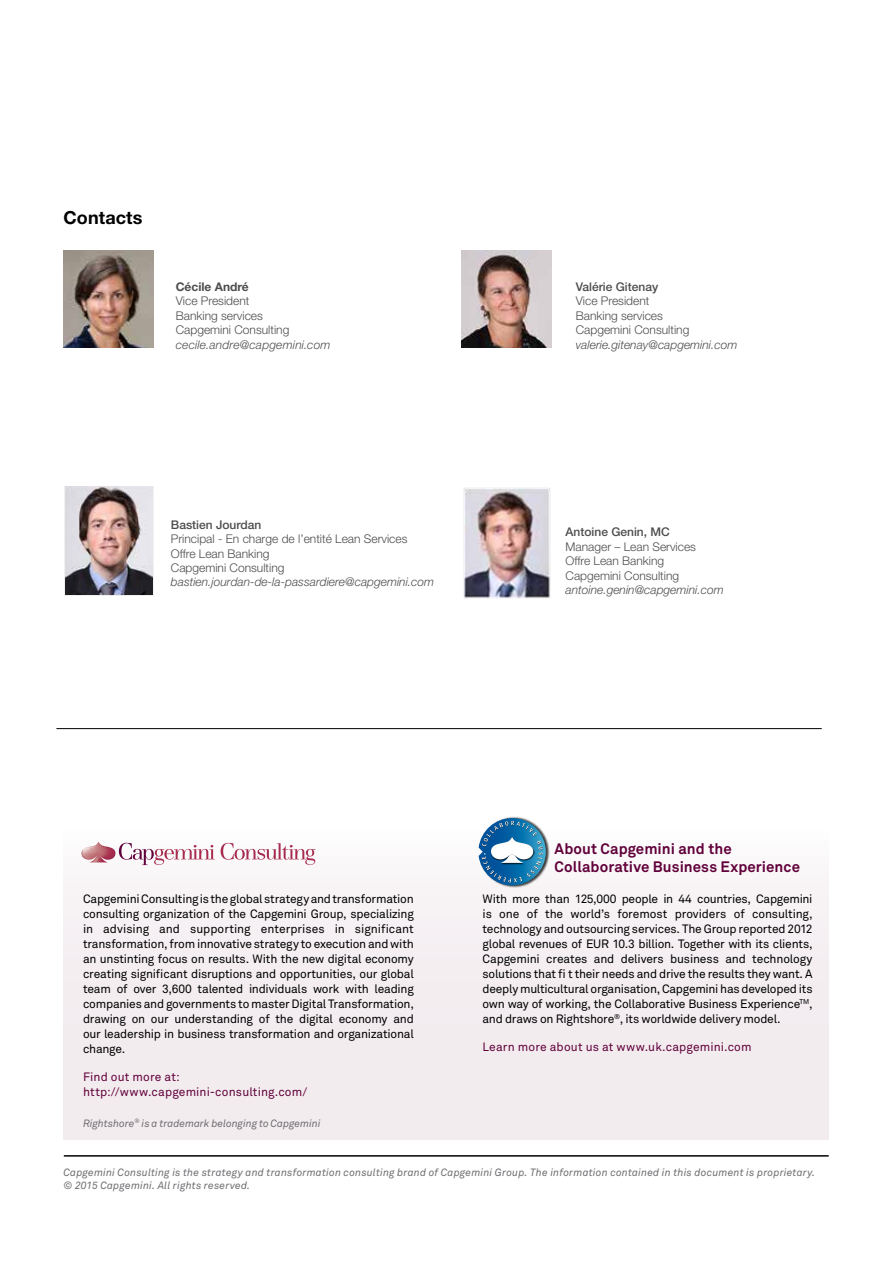
<style>
.page{position:relative;width:893px;height:1263px;background:#fff}
.page>*{position:absolute;margin:0;border:0;box-sizing:border-box;transform-origin:0 0}
.t1{font:700 18px "Helvetica Neue LT Std";letter-spacing:.005em;color:#000}
.t2{font:700 15px/18px "Akkurat Pro";letter-spacing:.005em;color:#60003a}
.t3{font:12px/15px "Akkurat Pro";letter-spacing:-.02em;color:#000;text-align:justify}
.t4{font:300 12px/14.4px "Helvetica Neue LT Std";color:#4d4d4f}
.t5{font:italic 300 12px "Helvetica Neue LT Std";color:#4d4d4f}
.t6{font:12px/15px "Akkurat Pro";letter-spacing:.01em;color:#60003a}
.t7{font:500 12px "Helvetica Neue LT Std";color:#4d4d4f}
.t8{font:700 12px "Helvetica Neue LT Std";color:#4d4d4f}
.t9{font:italic 10.5px/13.5px "Akkurat Pro";letter-spacing:.01em;color:#6d6e71}
</style>
<div class="page">
<div style="left:64px;top:810px;width:765px;height:329px;background:linear-gradient(to bottom,#fbfafb,#f0e7eb)"></div>
<svg style="left:221px;top:843px;width:94px;height:22px"></svg>
<svg style="left:82px;top:842px;width:133px;height:23px"></svg>
<img style="left:478px;top:815px;width:72px;height:73px">
<img style="left:479px;top:818px;width:67px;height:67px">
<hr style="left:64px;top:1155px;width:764px;height:1px;background:#000">
<hr style="left:57px;top:728px;width:764px;height:1px;background:#000">
<img style="left:64px;top:251px;width:89px;height:97px">
<img style="left:65px;top:486px;width:88px;height:110px">
<img style="left:463px;top:488px;width:88px;height:110px">
<img style="left:462px;top:251px;width:89px;height:97px">
<h1 class="t1" style="left:64px;top:206px;width:80px">Contacts</h1>
<p class="t8" style="left:176px;top:279px;width:75px">Cécile André</p>
<p class="t4" style="left:176px;top:294px;width:115px">Vice President<br>Banking services<br>Capgemini Consulting</p>
<p class="t5" style="left:176px;top:337px;width:156px">cecile.andre@capgemini.com</p>
<p class="t7" style="left:171px;top:517px;width:92px">Bastien Jourdan</p>
<p class="t4" style="left:171px;top:531px;width:238px">Principal - En charge de l’entité Lean Services<br>Offre Lean Banking<br>Capgemini Consulting</p>
<p class="t5" style="left:171px;top:575px;width:265px">bastien.jourdan-de-la-passardiere@capgemini.com</p>
<p class="t7" style="left:576px;top:279px;width:84px">Valérie Gitenay</p>
<p class="t4" style="left:576px;top:294px;width:115px">Vice President<br>Banking services<br>Capgemini Consulting</p>
<p class="t5" style="left:576px;top:337px;width:163px">valerie.gitenay@capgemini.com</p>
<p class="t7" style="left:566px;top:525px;width:106px">Antoine Genin, MC</p>
<p class="t4" style="left:566px;top:539px;width:132px">Manager – Lean Services<br>Offre Lean Banking<br>Capgemini Consulting</p>
<p class="t5" style="left:566px;top:582px;width:160px">antoine.genin@capgemini.com</p>
<p class="t3" style="left:83px;top:892px;width:332px">Capgemini Consulting is the global strategy and transformation consulting organization of the Capgemini Group, specializing in advising and supporting enterprises in significant transformation, from innovative strategy to execution and with an unstinting focus on results. With the new digital economy creating significant disruptions and opportunities, our global team of over 3,600 talented individuals work with leading companies and governments to master Digital Transformation, drawing on our understanding of the digital economy and our leadership in business transformation and organizational change.</p>
<p class="t6" style="left:83px;top:1069px;width:226px">Find out more at: http://www.capgemini-consulting.com/</p>
<p class="t9" style="left:83px;top:1116px;width:239px">Rightshore<sup>®</sup> is a trademark belonging to Capgemini</p>
<p class="t2" style="left:555px;top:840px;width:247px">About Capgemini and the<br>Collaborative Business Experience</p>
<p class="t3" style="left:483px;top:892px;width:332px">With more than 125,000 people in 44 countries, Capgemini is one of the world’s foremost providers of consulting, technology and outsourcing services. The Group reported 2012 global revenues of EUR 10.3 billion. Together with its clients, Capgemini creates and delivers business and technology solutions that fi t their needs and drive the results they want. A deeply multicultural organisation, Capgemini has developed its own way of working, the Collaborative Business Experience<sup>TM</sup>, and draws on Rightshore<sup>®</sup>, its worldwide delivery model.</p>
<p class="t6" style="left:483px;top:1039px;width:271px">Learn more about us at www.uk.capgemini.com</p>
<p class="t9" style="left:64px;top:1166px;width:753px">Capgemini Consulting is the strategy and transformation consulting brand of Capgemini Group. The information contained in this document is proprietary. © 2015 Capgemini. All rights reserved.</p>
</div>
